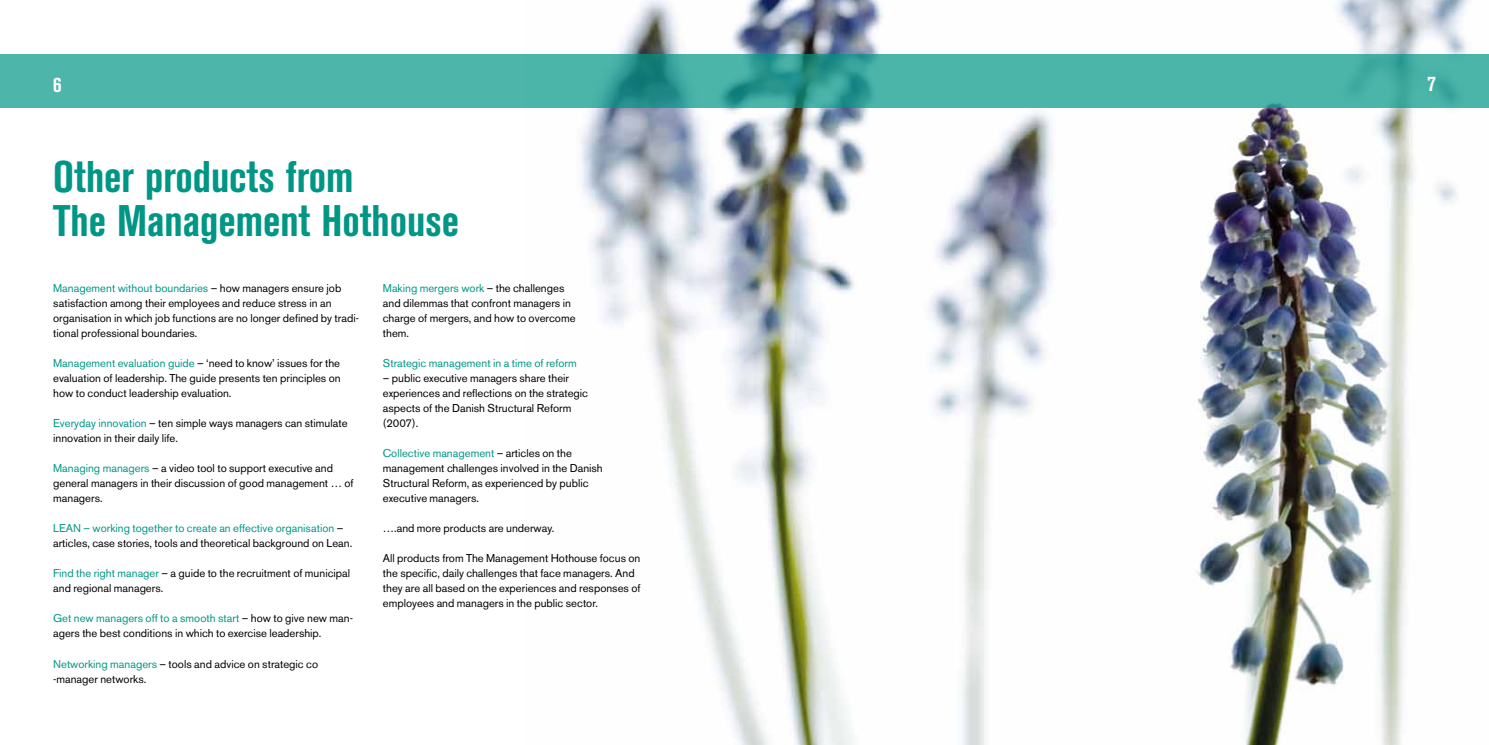
<style>
.page{position:relative;width:1489px;height:745px;background:#fff}
.page>*{position:absolute;margin:0;border:0;box-sizing:border-box;transform-origin:0 0}
.t1{font:700 condensed 43.75px/43.8px "Akzidenz Grotesk BE";color:#009685}
.t2{font:700 condensed 21.25px "Akzidenz Grotesk BE";color:#fff}
.t3{font:11.25px/15px "Akzidenz Grotesk BE";color:#000}
.t4{font:11.25px "Akzidenz Grotesk BE";color:#009685}
.s1{color:#009685}
</style>
<div class="page">
<img style="left:525px;top:0;width:963px;height:744px">
<svg style="left:0;top:55px;width:1488px;height:53px;background:#46afa4"></svg>
<h2 class="t2" style="left:53px;top:73px;width:10px">6</h2>
<h2 class="t2" style="left:1427px;top:72px;width:10px">7</h2>
<h1 class="t1" style="left:53px;top:156px;width:407px">Other products from<br>The Management Hothouse</h1>
<p class="t3" style="left:53px;top:280px;width:307px"><span class="s1">Management without boundaries</span> – how managers ensure job satisfaction among their employees and reduce stress in an organisation in which job functions are no longer defined by tradi&shy;tional professional boundaries.</p>
<p class="t3" style="left:53px;top:355px;width:289px;text-align:justify"><span class="s1">Management evaluation guide</span> – ‘need to know’ issues for the evaluation of leadership. The guide presents ten principles on how to conduct leadership evaluation.</p>
<p class="t3" style="left:53px;top:415px;width:296px"><span class="s1">Everyday innovation</span> – ten simple ways managers can stimulate innovation in their daily life.</p>
<p class="t3" style="left:53px;top:460px;width:302px"><span class="s1">Managing managers</span> – a video tool to support executive and general managers in their discussion of good management … of managers.</p>
<p class="t3" style="left:53px;top:520px;width:300px"><span class="s1">LEAN – working together to create an effective organisation</span> – articles, case stories, tools and theoretical background on Lean.</p>
<p class="t3" style="left:53px;top:565px;width:298px"><span class="s1">Find the right manager</span> – a guide to the recruitment of municipal and regional managers.</p>
<p class="t3" style="left:53px;top:610px;width:301px"><span class="s1">Get new managers off to a smooth start</span> – how to give new man&shy;agers the best conditions in which to exercise leadership.</p>
<p class="t3" style="left:53px;top:655px;width:266px"><span class="s1">Networking managers</span> – tools and advice on strategic co -manager networks.</p>
<p class="t3" style="left:383px;top:280px;width:194px"><span class="s1">Making mergers work</span> – the challenges and dilemmas that confront managers in charge of mergers, and how to overcome them.</p>
<p class="t4" style="left:383px;top:356px;width:195px">Strategic management in a time of reform</p>
<p class="t3" style="left:383px;top:370px;width:207px">– public executive managers share their experiences and reflections on the strategic aspects of the Danish Structural Reform (2007).</p>
<p class="t3" style="left:383px;top:445px;width:221px"><span class="s1">Collective management</span> – articles on the management challenges involved in the Danish Structural Reform, as experienced by public executive managers.</p>
<p class="t3" style="left:383px;top:520px;width:173px">….and more products are underway.</p>
<p class="t3" style="left:383px;top:550px;width:259px">All products from The Management Hothouse focus on the specific, daily challenges that face managers. And they are all based on the experiences and responses of employees and managers in the public sector.</p>
</div>
